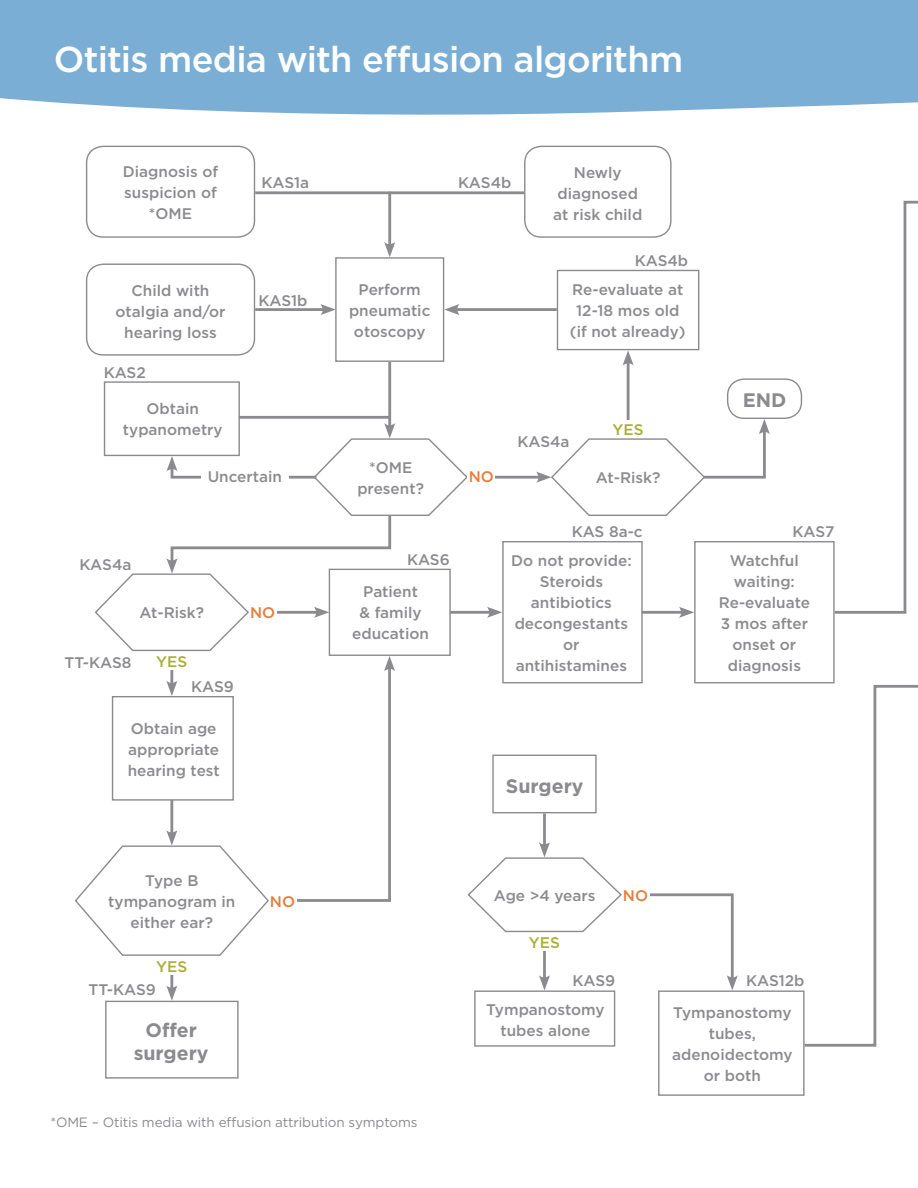
<style>
.page{position:relative;width:918px;height:1188px;background:#fff}
.page>*{position:absolute;margin:0;border:0;box-sizing:border-box;transform-origin:0 0}
.t1{font:500 36px "Gotham";letter-spacing:-.02em;color:#fff}
.t2{font:700 19.5px/23.7px "Gotham";color:#8b8a8e;text-align:center}
.t3{font:500 15.3px/20.9px "Gotham";color:#8b8a8e;text-align:center}
.t4{font:500 15.3px "Gotham";color:#a9ae37}
.t5{font:500 15.3px "Gotham";color:#e67d3a}
.t6{font:13.5px "Gotham";letter-spacing:-.01em;color:#8b8a8e}
</style>
<div class="page">
<div style="left:0;top:0;width:918px;height:115px;background:#7baed5"></div>
<div style="left:86px;top:146px;width:169px;height:92px;border:1px solid #8b8a8e;border-radius:17px"></div>
<div style="left:86px;top:264px;width:169px;height:92px;border:1px solid #8b8a8e;border-radius:17px"></div>
<div style="left:727px;top:378px;width:75px;height:41px;border:1px solid #8b8a8e;border-radius:17px"></div>
<div style="left:335px;top:257px;width:109px;height:105px;background:#fff;border:1px solid #8b8a8e"></div>
<div style="left:557px;top:270px;width:142px;height:80px;background:#fff;border:1px solid #8b8a8e"></div>
<div style="left:104px;top:381px;width:136px;height:75px;background:#fff;border:1px solid #8b8a8e"></div>
<div style="left:658px;top:990px;width:147px;height:106px;background:#fff;border:1px solid #8b8a8e"></div>
<div style="left:474px;top:990px;width:141px;height:57px;background:#fff;border:1px solid #8b8a8e"></div>
<div style="left:524px;top:146px;width:148px;height:92px;border:1px solid #8b8a8e;border-radius:17px"></div>
<div style="left:105px;top:1001px;width:134px;height:78px;background:#fff;border:1px solid #8b8a8e"></div>
<div style="left:694px;top:541px;width:141px;height:142px;background:#fff;border:1px solid #8b8a8e"></div>
<hr style="left:255px;top:191px;width:269px;height:3px;background:#8b8a8e">
<hr style="left:239px;top:416px;width:151px;height:3px;background:#8b8a8e">
<hr style="left:388px;top:192px;width:3px;height:55px;background:#8b8a8e">
<svg style="left:384px;top:242px;width:11px;height:15px"></svg>
<hr style="left:388px;top:362px;width:3px;height:66px;background:#8b8a8e">
<svg style="left:832px;top:200px;width:86px;height:415px"></svg>
<svg style="left:802px;top:684px;width:116px;height:364px"></svg>
<svg style="left:74px;top:419px;width:696px;height:582px"></svg>
<hr style="left:255px;top:308px;width:71px;height:3px;background:#8b8a8e">
<svg style="left:320px;top:304px;width:16px;height:11px"></svg>
<hr style="left:454px;top:308px;width:103px;height:3px;background:#8b8a8e">
<svg style="left:444px;top:304px;width:16px;height:11px"></svg>
<hr style="left:627px;top:360px;width:3px;height:76px;background:#8b8a8e">
<svg style="left:623px;top:350px;width:11px;height:16px"></svg>
<div style="left:148px;top:957px;width:47px;height:17px;background:#fff"></div>
<div style="left:521px;top:933px;width:47px;height:18px;background:#fff"></div>
<div style="left:148px;top:652px;width:47px;height:18px;background:#fff"></div>
<div style="left:605px;top:420px;width:47px;height:18px;background:#fff"></div>
<div style="left:249px;top:603px;width:27px;height:18px;background:#fff"></div>
<div style="left:468px;top:467px;width:27px;height:18px;background:#fff"></div>
<div style="left:269px;top:892px;width:27px;height:18px;background:#fff"></div>
<div style="left:622px;top:886px;width:27px;height:18px;background:#fff"></div>
<div style="left:201px;top:466px;width:87px;height:20px;background:#fff"></div>
<h1 class="t1" style="left:54px;top:36px;width:631px">Otitis media with effusion algorithm</h1>
<p class="t3" style="left:123px;top:161px;width:97px">Diagnosis of suspicion of *OME</p>
<p class="t3" style="left:262px;top:172px;width:49px">KAS1a</p>
<p class="t3" style="left:116px;top:280px;width:111px">Child with otalgia and/or hearing loss</p>
<p class="t3" style="left:104px;top:362px;width:44px">KAS2</p>
<p class="t3" style="left:123px;top:398px;width:101px">Obtain typanometry</p>
<p class="t3" style="left:259px;top:290px;width:50px">KAS1b</p>
<p class="t3" style="left:208px;top:466px;width:76px">Uncertain</p>
<p class="t3" style="left:79px;top:554px;width:54px">KAS4a</p>
<p class="t3" style="left:140px;top:602px;width:66px">At-Risk?</p>
<p class="t3" style="left:64px;top:652px;width:69px">TT-KAS8</p>
<p class="t4" style="left:156px;top:652px;width:33px">YES</p>
<p class="t3" style="left:191px;top:676px;width:44px">KAS9</p>
<p class="t5" style="left:250px;top:603px;width:27px">NO</p>
<p class="t3" style="left:128px;top:718px;width:93px;text-align:left">Obtain age appropriate hearing test</p>
<p class="t3" style="left:108px;top:870px;width:129px">Type B tympanogram in either ear?</p>
<p class="t4" style="left:156px;top:956px;width:33px">YES</p>
<p class="t3" style="left:88px;top:979px;width:69px">TT-KAS9</p>
<p class="t2" style="left:134px;top:1018px;width:76px">Offer surgery</p>
<p class="t5" style="left:270px;top:891px;width:27px">NO</p>
<p class="t3" style="left:458px;top:172px;width:55px">KAS4b</p>
<p class="t3" style="left:553px;top:162px;width:91px">Newly diagnosed at risk child</p>
<p class="t3" style="left:635px;top:250px;width:55px">KAS4b</p>
<p class="t3" style="left:349px;top:279px;width:83px">Perform pneumatic otoscopy</p>
<p class="t3" style="left:570px;top:279px;width:117px">Re-evaluate at<br>12-18 mos old (if not already)</p>
<p class="t3" style="left:357px;top:457px;width:68px">*OME present?</p>
<p class="t5" style="left:469px;top:467px;width:27px">NO</p>
<p class="t3" style="left:518px;top:431px;width:54px">KAS4a</p>
<p class="t4" style="left:613px;top:420px;width:33px">YES</p>
<p class="t3" style="left:596px;top:467px;width:66px">At-Risk?</p>
<p class="t2" style="left:743px;top:388px;width:45px">END</p>
<p class="t3" style="left:407px;top:549px;width:44px">KAS6</p>
<p class="t3" style="left:352px;top:581px;width:78px">Patient<br>&amp; family education</p>
<p class="t3" style="left:572px;top:521px;width:72px">KAS 8a-c</p>
<p class="t3" style="left:793px;top:521px;width:43px">KAS7</p>
<p class="t3" style="left:511px;top:550px;width:122px">Do not provide:<br>Steroids antibiotics decongestants or antihistamines</p>
<p class="t3" style="left:719px;top:550px;width:93px">Watchful waiting:<br>Re-evaluate<br>3 mos after onset or diagnosis</p>
<p class="t2" style="left:506px;top:774px;width:79px">Surgery</p>
<p class="t3" style="left:494px;top:885px;width:103px">Age &gt;4 years</p>
<p class="t4" style="left:529px;top:933px;width:33px">YES</p>
<p class="t5" style="left:623px;top:885px;width:27px">NO</p>
<p class="t3" style="left:573px;top:970px;width:44px">KAS9</p>
<p class="t3" style="left:746px;top:970px;width:60px">KAS12b</p>
<p class="t3" style="left:486px;top:999px;width:120px">Tympanostomy tubes alone</p>
<p class="t3" style="left:672px;top:1002px;width:122px">Tympanostomy tubes, adenoidectomy or both</p>
<p class="t6" style="left:50px;top:1114px;width:369px">*OME – Otitis media with effusion attribution symptoms</p>
</div>
